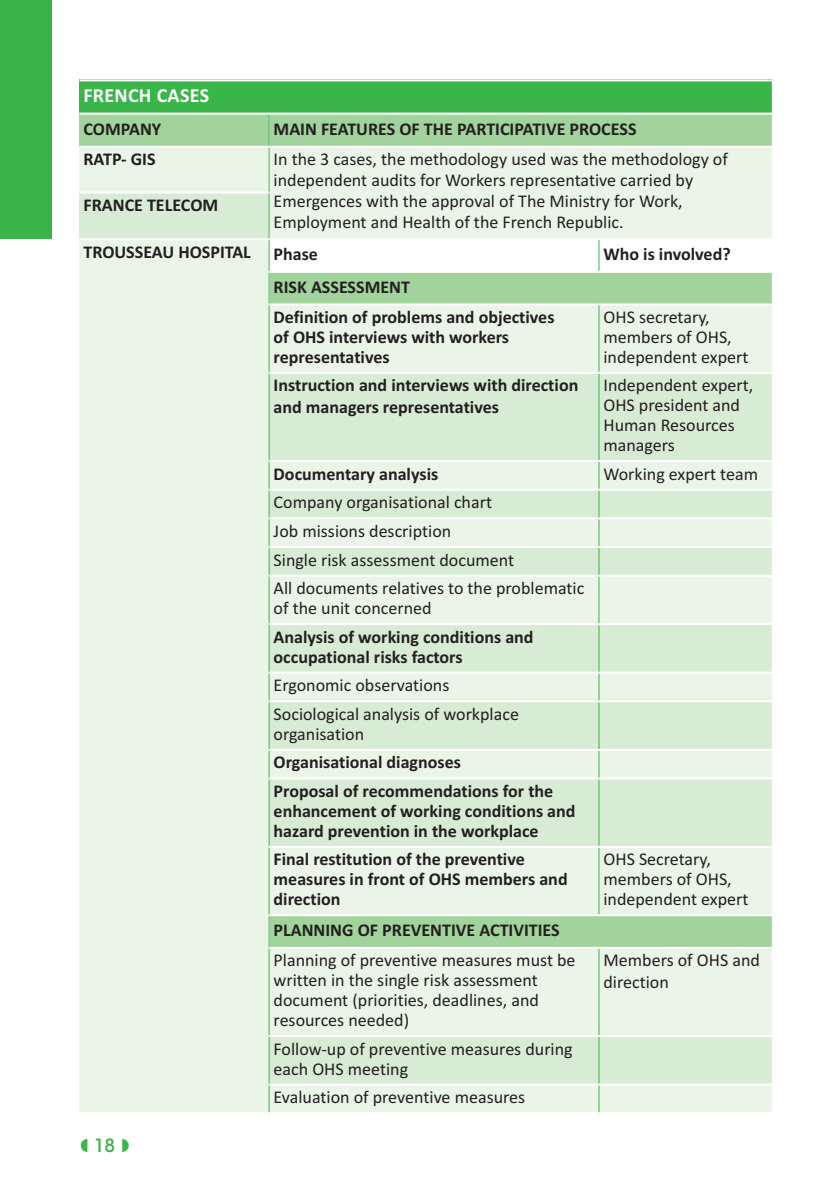
<style>
.page{position:relative;width:840px;height:1191px;background:#fff}
.page>*{position:absolute;margin:0;border:0;box-sizing:border-box;transform-origin:0 0}
.t1{font:700 20px "Calibri";letter-spacing:.015em;color:#fff}
.t2{font:18px/20px "Calibri";color:#231f20}
.t3{font:700 18px/20px "Calibri";color:#231f20}
.t4{font:500 18px "ITC Avant Garde Std";color:#3ab54a}
</style>
<div class="page">
<div style="left:0;top:0;width:51px;height:238px;background:#3ab54a"></div>
<div style="left:79px;top:79px;width:693px;height:35px;background:#3ab54a"></div>
<div style="left:79px;top:114px;width:190px;height:33px;background:#a3d39c"></div>
<div style="left:269px;top:114px;width:503px;height:33px;background:#a3d39c"></div>
<div style="left:79px;top:147px;width:190px;height:45px;background:#eaf5e8"></div>
<div style="left:269px;top:147px;width:503px;height:92px;background:#eaf5e8"></div>
<div style="left:79px;top:192px;width:190px;height:47px;background:#d8ebd4"></div>
<div style="left:79px;top:239px;width:190px;height:874px;background:#eaf5e8"></div>
<div style="left:269px;top:272px;width:503px;height:32px;background:#a3d39c"></div>
<div style="left:269px;top:304px;width:329px;height:69px;background:#eaf5e8"></div>
<div style="left:599px;top:304px;width:173px;height:69px;background:#eaf5e8"></div>
<div style="left:269px;top:373px;width:329px;height:88px;background:#d8ebd4"></div>
<div style="left:599px;top:373px;width:173px;height:88px;background:#d8ebd4"></div>
<div style="left:269px;top:461px;width:329px;height:29px;background:#eaf5e8"></div>
<div style="left:599px;top:461px;width:173px;height:29px;background:#eaf5e8"></div>
<div style="left:269px;top:490px;width:329px;height:28px;background:#d8ebd4"></div>
<div style="left:599px;top:490px;width:173px;height:28px;background:#d8ebd4"></div>
<div style="left:269px;top:518px;width:329px;height:29px;background:#eaf5e8"></div>
<div style="left:599px;top:518px;width:173px;height:29px;background:#eaf5e8"></div>
<div style="left:269px;top:547px;width:329px;height:28px;background:#d8ebd4"></div>
<div style="left:599px;top:547px;width:173px;height:28px;background:#d8ebd4"></div>
<div style="left:269px;top:575px;width:329px;height:49px;background:#eaf5e8"></div>
<div style="left:599px;top:575px;width:173px;height:49px;background:#eaf5e8"></div>
<div style="left:269px;top:624px;width:329px;height:48px;background:#d8ebd4"></div>
<div style="left:599px;top:624px;width:173px;height:48px;background:#d8ebd4"></div>
<div style="left:269px;top:672px;width:329px;height:29px;background:#eaf5e8"></div>
<div style="left:599px;top:672px;width:173px;height:29px;background:#eaf5e8"></div>
<div style="left:269px;top:701px;width:329px;height:49px;background:#d8ebd4"></div>
<div style="left:599px;top:701px;width:173px;height:49px;background:#d8ebd4"></div>
<div style="left:269px;top:750px;width:329px;height:28px;background:#eaf5e8"></div>
<div style="left:599px;top:750px;width:173px;height:28px;background:#eaf5e8"></div>
<div style="left:269px;top:778px;width:329px;height:69px;background:#d8ebd4"></div>
<div style="left:599px;top:778px;width:173px;height:69px;background:#d8ebd4"></div>
<div style="left:269px;top:847px;width:329px;height:68px;background:#eaf5e8"></div>
<div style="left:599px;top:847px;width:173px;height:68px;background:#eaf5e8"></div>
<div style="left:269px;top:915px;width:503px;height:32px;background:#a3d39c"></div>
<div style="left:269px;top:947px;width:329px;height:89px;background:#eaf5e8"></div>
<div style="left:599px;top:947px;width:173px;height:89px;background:#eaf5e8"></div>
<div style="left:269px;top:1036px;width:329px;height:48px;background:#d8ebd4"></div>
<div style="left:599px;top:1036px;width:173px;height:48px;background:#d8ebd4"></div>
<div style="left:269px;top:1084px;width:329px;height:30px;background:#eaf5e8"></div>
<div style="left:599px;top:1084px;width:173px;height:30px;background:#eaf5e8"></div>
<hr style="left:268px;top:113px;width:1px;height:1001px;background:#3ab54a">
<hr style="left:598px;top:238px;width:1px;height:35px;background:#3ab54a">
<hr style="left:598px;top:303px;width:1px;height:613px;background:#3ab54a">
<hr style="left:598px;top:947px;width:1px;height:167px;background:#3ab54a">
<hr style="left:771px;top:79px;width:2px;height:1035px;background:#fff">
<hr style="left:79px;top:79px;width:694px;height:2px;background:#fff">
<hr style="left:79px;top:113px;width:694px;height:2px;background:#fff">
<hr style="left:79px;top:146px;width:694px;height:2px;background:#fff">
<hr style="left:79px;top:191px;width:190px;height:2px;background:#fff">
<hr style="left:79px;top:238px;width:694px;height:2px;background:#fff">
<hr style="left:268px;top:271px;width:505px;height:2px;background:#fff">
<hr style="left:268px;top:303px;width:505px;height:2px;background:#fff">
<hr style="left:268px;top:372px;width:505px;height:2px;background:#fff">
<hr style="left:268px;top:460px;width:505px;height:2px;background:#fff">
<hr style="left:268px;top:489px;width:505px;height:2px;background:#fff">
<hr style="left:268px;top:517px;width:505px;height:2px;background:#fff">
<hr style="left:268px;top:546px;width:505px;height:2px;background:#fff">
<hr style="left:268px;top:574px;width:505px;height:2px;background:#fff">
<hr style="left:268px;top:623px;width:505px;height:2px;background:#fff">
<hr style="left:268px;top:671px;width:505px;height:2px;background:#fff">
<hr style="left:268px;top:700px;width:505px;height:2px;background:#fff">
<hr style="left:268px;top:749px;width:505px;height:2px;background:#fff">
<hr style="left:268px;top:777px;width:505px;height:2px;background:#fff">
<hr style="left:268px;top:846px;width:505px;height:2px;background:#fff">
<hr style="left:268px;top:914px;width:505px;height:2px;background:#fff">
<hr style="left:268px;top:947px;width:505px;height:2px;background:#fff">
<hr style="left:268px;top:1035px;width:505px;height:2px;background:#fff">
<hr style="left:268px;top:1083px;width:505px;height:2px;background:#fff">
<hr style="left:79px;top:1112px;width:694px;height:2px;background:#fff">
<p class="t1" style="left:83px;top:88px;width:127px">FRENCH CASES</p>
<p class="t3" style="left:83px;top:120px;width:79px">COMPANY</p>
<p class="t3" style="left:273px;top:120px;width:364px">MAIN FEATURES OF THE PARTICIPATIVE PROCESS</p>
<p class="t3" style="left:83px;top:151px;width:74px">RATP- GIS</p>
<p class="t2" style="left:273px;top:150px;width:455px;line-height:21px">In the 3 cases, the methodology used was the methodology of independent audits for Workers representative carried by Emergences with the approval of The Ministry for Work, Employment and Health of the French Republic.</p>
<p class="t3" style="left:83px;top:196px;width:136px">FRANCE TELECOM</p>
<p class="t3" style="left:83px;top:243px;width:169px">TROUSSEAU HOSPITAL</p>
<p class="t3" style="left:273px;top:245px;width:46px">Phase</p>
<p class="t3" style="left:603px;top:245px;width:129px">Who is involved?</p>
<p class="t3" style="left:273px;top:273px;width:282px;line-height:30.4px">RISK ASSESSMENT<br>Definition of problems and objectives</p>
<p class="t3" style="left:273px;top:328px;width:237px">of OHS interviews with workers representatives</p>
<p class="t2" style="left:603px;top:308px;width:146px">OHS secretary, members of OHS, independent expert</p>
<p class="t4" style="left:94px;top:1135px;width:23px">18</p>
<p class="t3" style="left:273px;top:376px;width:306px;line-height:21.6px">Instruction and interviews with direction and managers representatives</p>
<p class="t2" style="left:603px;top:377px;width:151px">Independent expert,<br>OHS president and<br>Human Resources managers</p>
<p class="t3" style="left:273px;top:465px;width:166px">Documentary analysis</p>
<p class="t2" style="left:603px;top:465px;width:156px">Working expert team</p>
<p class="t2" style="left:273px;top:489px;width:312px;line-height:28.6px">Company organisational chart<br>Job missions description<br>Single risk assessment document<br>All documents relatives to the problematic</p>
<p class="t2" style="left:273px;top:599px;width:159px">of the unit concerned</p>
<p class="t3" style="left:273px;top:628px;width:261px">Analysis of working conditions and occupational risks factors</p>
<p class="t2" style="left:273px;top:672px;width:247px;line-height:28.6px">Ergonomic observations<br>Sociological analysis of workplace</p>
<p class="t2" style="left:273px;top:725px;width:92px">organisation</p>
<p class="t3" style="left:273px;top:749px;width:281px;line-height:28.6px">Organisational diagnoses<br>Proposal of recommendations for the</p>
<p class="t3" style="left:273px;top:802px;width:303px">enhancement of working conditions and hazard prevention in the workplace</p>
<p class="t3" style="left:273px;top:851px;width:295px">Final restitution of the preventive measures in front of OHS members and direction</p>
<p class="t2" style="left:603px;top:851px;width:146px">OHS Secretary, members of OHS, independent expert</p>
<p class="t3" style="left:273px;top:921px;width:287px">PLANNING OF PREVENTIVE ACTIVITIES</p>
<p class="t2" style="left:273px;top:951px;width:303px">Planning of preventive measures must be written in the single risk assessment document (priorities, deadlines, and resources needed)</p>
<p class="t2" style="left:603px;top:951px;width:158px;line-height:21.6px">Members of OHS and direction</p>
<p class="t2" style="left:273px;top:1040px;width:300px">Follow-up of preventive measures during each OHS meeting</p>
<p class="t2" style="left:273px;top:1088px;width:253px">Evaluation of preventive measures</p>
</div>
